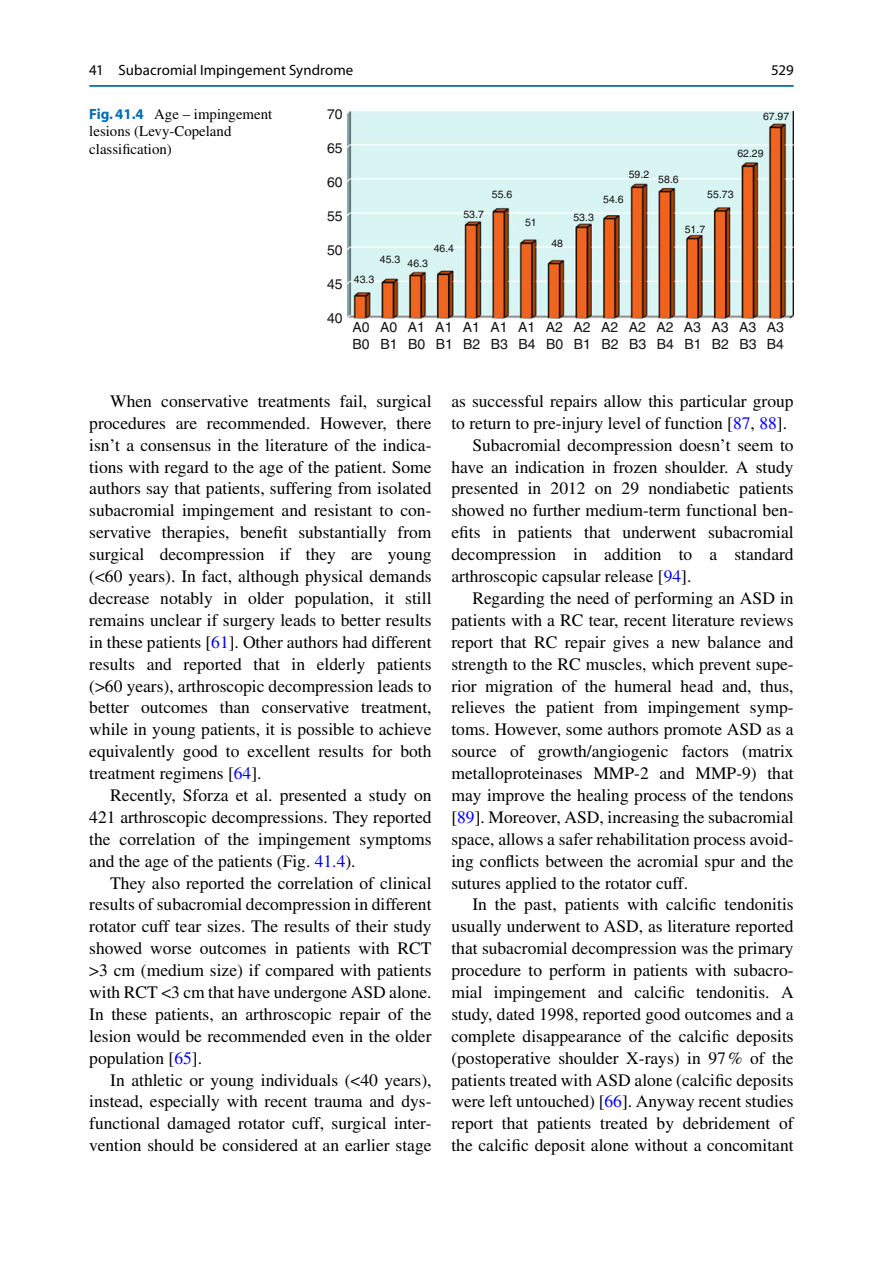
<style>
.page{position:relative;width:883px;height:1261px;background:#fff}
.page>*{position:absolute;margin:0;border:0;box-sizing:border-box;transform-origin:0 0}
.t1{font:17.5px/21.9px "Fdcnty Times";color:#000;text-align:justify}
.t2{font:14.88px/17.5px "Fdcnty Times";color:#000}
.t3{font:14.88px "Rdwdqn Myriad";letter-spacing:.005em;color:#000}
.t4{font:14px/16.1px "Jflxgw Helvetica";color:#131413}
.t5{font:10.5px "Jflxgw Helvetica";color:#131413}
.s1{font-family:"Vjfqgh Myriad";font-weight:700;color:#006db6}
.s2{color:#0000fa}
</style>
<div class="page">
<img style="left:348px;top:112px;width:446px;height:206px">
<hr style="left:89px;top:85px;width:705px;height:2px;background:#006db6">
<p class="t3" style="left:89px;top:64px;width:266px">41 Subacromial Impingement Syndrome</p>
<p class="t3" style="left:771px;top:64px;width:24px">529</p>
<p class="t2" style="left:89px;top:106px;width:185px"><span class="s1">Fig. 41.4</span> Age – impingement</p>
<p class="t5" style="left:763px;top:113px;width:28px">67.97</p>
<p class="t2" style="left:89px;top:124px;width:144px">lesions (Levy-Copeland classification)</p>
<p class="t4" style="left:327px;top:107px;width:17px">70</p>
<p class="t4" style="left:327px;top:141px;width:17px">65</p>
<p class="t5" style="left:737px;top:150px;width:28px">62.29</p>
<p class="t4" style="left:327px;top:175px;width:17px">60</p>
<p class="t5" style="left:629px;top:170px;width:22px">59.2</p>
<p class="t5" style="left:658px;top:176px;width:22px">58.6</p>
<p class="t5" style="left:492px;top:190px;width:22px">55.6</p>
<p class="t5" style="left:603px;top:195px;width:22px">54.6</p>
<p class="t5" style="left:707px;top:191px;width:28px">55.73</p>
<p class="t4" style="left:327px;top:209px;width:17px">55</p>
<p class="t5" style="left:463px;top:210px;width:22px">53.7</p>
<p class="t5" style="left:525px;top:219px;width:13px">51</p>
<p class="t5" style="left:573px;top:213px;width:22px">53.3</p>
<p class="t5" style="left:685px;top:225px;width:22px">51.7</p>
<p class="t4" style="left:327px;top:243px;width:17px">50</p>
<p class="t5" style="left:434px;top:245px;width:22px">46.4</p>
<p class="t5" style="left:380px;top:257px;width:50px">45.3 46.3</p>
<p class="t5" style="left:551px;top:239px;width:13px">48</p>
<p class="t4" style="left:327px;top:277px;width:17px">45</p>
<p class="t5" style="left:354px;top:275px;width:22px">43.3</p>
<p class="t4" style="left:327px;top:311px;width:17px">40</p>
<p class="t4" style="left:352px;top:320px;width:19px">A0<br>B0</p>
<p class="t4" style="left:380px;top:320px;width:19px">A0<br>B1</p>
<p class="t4" style="left:408px;top:320px;width:19px">A1<br>B0</p>
<p class="t4" style="left:435px;top:320px;width:19px">A1<br>B1</p>
<p class="t4" style="left:463px;top:320px;width:19px">A1<br>B2</p>
<p class="t4" style="left:490px;top:320px;width:19px">A1<br>B3</p>
<p class="t4" style="left:518px;top:320px;width:19px">A1<br>B4</p>
<p class="t4" style="left:546px;top:320px;width:19px">A2<br>B0</p>
<p class="t4" style="left:573px;top:320px;width:19px">A2<br>B1</p>
<p class="t4" style="left:601px;top:320px;width:19px">A2<br>B2</p>
<p class="t4" style="left:629px;top:320px;width:19px">A2<br>B3</p>
<p class="t4" style="left:656px;top:320px;width:19px">A2<br>B4</p>
<p class="t4" style="left:684px;top:320px;width:19px">A3<br>B1</p>
<p class="t4" style="left:712px;top:320px;width:19px">A3<br>B2</p>
<p class="t4" style="left:739px;top:320px;width:19px">A3<br>B3</p>
<p class="t4" style="left:767px;top:320px;width:19px">A3<br>B4</p>
<p class="t1" style="left:89px;top:391px;width:344px;text-indent:21px">When conservative treatments fail, surgical procedures are recommended. However, there isn’t a consensus in the literature of the indica&shy;tions with regard to the age of the patient. Some authors say that patients, suffering from isolated subacromial impingement and resistant to con&shy;servative therapies, benefit substantially from surgical decompression if they are young (&lt;60 years). In fact, although physical demands decrease notably in older population, it still remains unclear if surgery leads to better results in these patients [ <span class="s2">61</span> ]. Other authors had different results and reported that in elderly patients (&gt;60 years), arthroscopic decompression leads to better outcomes than conservative treatment, while in young patients, it is possible to achieve equivalently good to excellent results for both treatment regimens [ <span class="s2">64</span> ].</p>
<p class="t1" style="left:89px;top:785px;width:344px;text-indent:21px">Recently, Sforza et al. presented a study on 421 arthroscopic decompressions. They reported the correlation of the impingement symptoms and the age of the patients (Fig. <span class="s2">41.4</span> ).</p>
<p class="t1" style="left:89px;top:873px;width:344px;text-indent:21px">They also reported the correlation of clinical results of subacromial decompression in different rotator cuff tear sizes. The results of their study showed worse outcomes in patients with RCT &gt;3 cm (medium size) if compared with patients with RCT &lt;3 cm that have undergone ASD alone.<br>In these patients, an arthroscopic repair of the lesion would be recommended even in the older population [ <span class="s2">65</span> ].</p>
<p class="t1" style="left:89px;top:1070px;width:344px;text-indent:21px">In athletic or young individuals (&lt;40 years), instead, especially with recent trauma and dys&shy;functional damaged rotator cuff, surgical inter&shy;vention should be considered at an earlier stage</p>
<p class="t1" style="left:451px;top:391px;width:344px">as successful repairs allow this particular group</p>
<p class="t1" style="left:451px;top:413px;width:337px">to return to pre-injury level of function [ <span class="s2">87</span> , <span class="s2">88</span> ].</p>
<p class="t1" style="left:472px;top:435px;width:323px">Subacromial decompression doesn’t seem to</p>
<p class="t1" style="left:451px;top:457px;width:344px">have an indication in frozen shoulder. A study</p>
<p class="t1" style="left:451px;top:479px;width:344px">presented in 2012 on 29 nondiabetic patients</p>
<p class="t1" style="left:451px;top:501px;width:344px">showed no further medium-term functional ben-</p>
<p class="t1" style="left:451px;top:523px;width:344px">efits in patients that underwent subacromial</p>
<p class="t1" style="left:451px;top:545px;width:344px">decompression in addition to a standard</p>
<p class="t1" style="left:451px;top:566px;width:242px">arthroscopic capsular release [ <span class="s2">94</span> ].</p>
<p class="t1" style="left:472px;top:588px;width:323px">Regarding the need of performing an ASD in</p>
<p class="t1" style="left:451px;top:610px;width:344px">patients with a RC tear, recent literature reviews</p>
<p class="t1" style="left:451px;top:632px;width:344px">report that RC repair gives a new balance and</p>
<p class="t1" style="left:451px;top:654px;width:344px">strength to the RC muscles, which prevent supe-</p>
<p class="t1" style="left:451px;top:676px;width:344px">rior migration of the humeral head and, thus,</p>
<p class="t1" style="left:451px;top:698px;width:344px">relieves the patient from impingement symp-</p>
<p class="t1" style="left:451px;top:720px;width:344px">toms. However, some authors promote ASD as a</p>
<p class="t1" style="left:451px;top:741px;width:344px">source of growth/angiogenic factors (matrix</p>
<p class="t1" style="left:451px;top:763px;width:344px">metalloproteinases MMP-2 and MMP-9) that</p>
<p class="t1" style="left:451px;top:785px;width:344px">may improve the healing process of the tendons</p>
<p class="t1" style="left:451px;top:807px;width:344px">[ <span class="s2">89</span> ]. Moreover, ASD, increasing the subacromial</p>
<p class="t1" style="left:451px;top:829px;width:344px">space, allows a safer rehabilitation process avoid-</p>
<p class="t1" style="left:451px;top:851px;width:344px">ing conflicts between the acromial spur and the</p>
<p class="t1" style="left:451px;top:873px;width:238px">sutures applied to the rotator cuff.</p>
<p class="t1" style="left:472px;top:895px;width:323px">In the past, patients with calcific tendonitis</p>
<p class="t1" style="left:451px;top:916px;width:344px">usually underwent to ASD, as literature reported</p>
<p class="t1" style="left:451px;top:938px;width:344px">that subacromial decompression was the primary</p>
<p class="t1" style="left:451px;top:960px;width:344px">procedure to perform in patients with subacro-</p>
<p class="t1" style="left:451px;top:982px;width:344px">mial impingement and calcific tendonitis. A</p>
<p class="t1" style="left:451px;top:1004px;width:344px">study, dated 1998, reported good outcomes and a</p>
<p class="t1" style="left:451px;top:1026px;width:344px">complete disappearance of the calcific deposits</p>
<p class="t1" style="left:451px;top:1048px;width:344px">(postoperative shoulder X-rays) in 97 % of the</p>
<p class="t1" style="left:451px;top:1070px;width:344px">patients treated with ASD alone (calcific deposits</p>
<p class="t1" style="left:451px;top:1091px;width:344px">were left untouched) [ <span class="s2">66</span> ]. Anyway recent studies</p>
<p class="t1" style="left:451px;top:1113px;width:344px">report that patients treated by debridement of</p>
<p class="t1" style="left:451px;top:1135px;width:344px">the calcific deposit alone without a concomitant</p>
</div>
